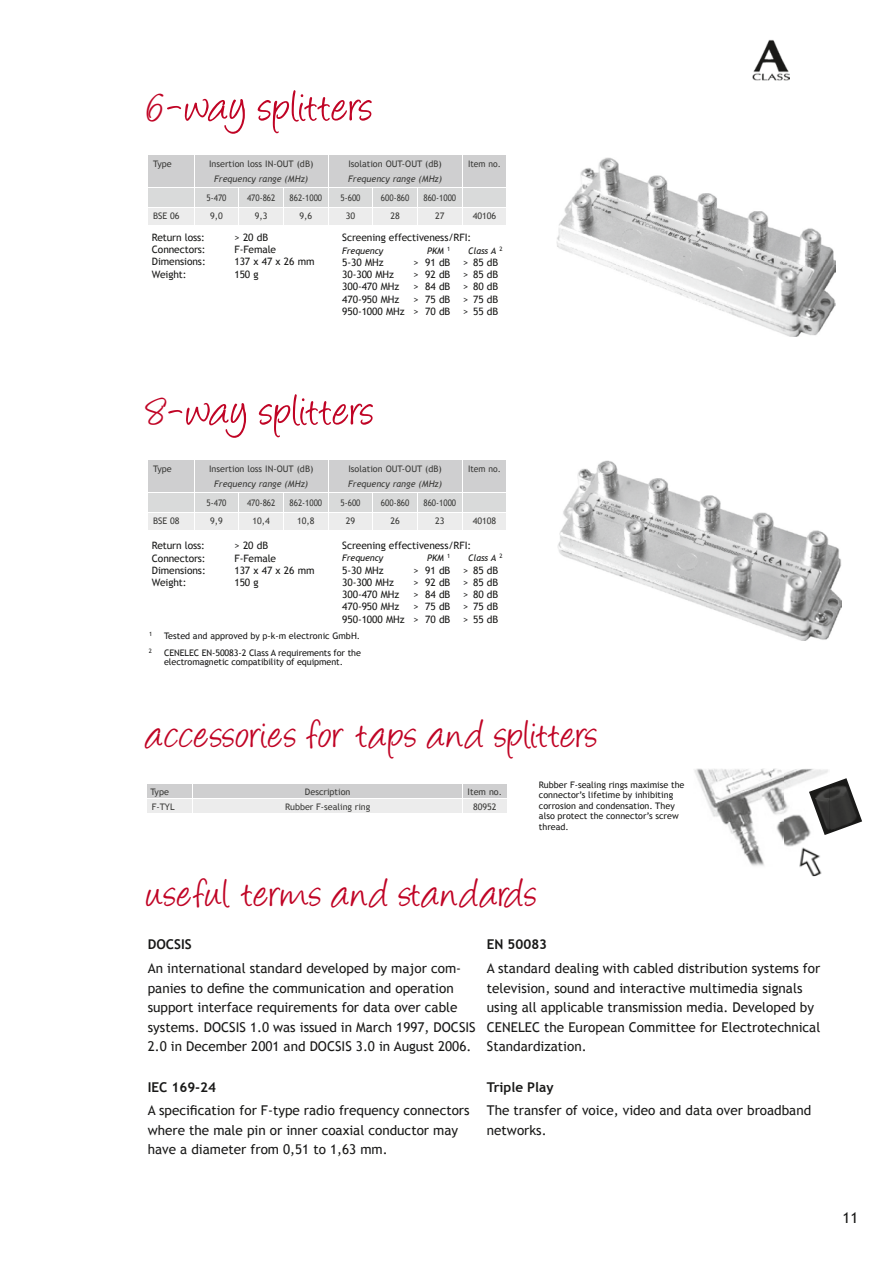
<style>
.page{position:relative;width:893px;height:1263px;background:#fff}
.page>*{position:absolute;margin:0;border:0;box-sizing:border-box;transform-origin:0 0}
.t1{font:51px "Angelina";letter-spacing:.01em;color:#c00425}
.t2{font:45.9px "Angelina";letter-spacing:.03em;color:#c00425}
.t3{font:15px "Trebuchet MS";color:#191918}
.t4{font:13.5px/19.5px "Trebuchet MS";color:#191918}
.t5{font:700 13.5px "Trebuchet MS";color:#191918}
.t6{font:10.2px/12.3px "Trebuchet MS";letter-spacing:-.01em;color:#191918;text-align:right}
.t7{font:9px/10.5px "Trebuchet MS";color:#191918}
.t8{font:9px "Trebuchet MS";color:#3b3b39}
.t9{font:9px "Trebuchet MS";color:#3b3b39;scale:.9 1}
.t10{font:italic 9px "Trebuchet MS";color:#3b3b39}
.t11{font:italic 9px "Trebuchet MS";letter-spacing:-.01em;color:#191918}
.t12{font:9px "Trebuchet MS";color:#3b3b39;scale:.95 1}
.t13{font:6px "Trebuchet MS";color:#191918}
.s1{font-size:45.9px}
</style>
<div class="page">
<svg style="left:148px;top:155px;width:358px;height:70px;background:#dadbdb"></svg>
<svg style="left:148px;top:460px;width:358px;height:70px;background:#dadbdb"></svg>
<img style="left:556px;top:157px;width:280px;height:180px">
<img style="left:558px;top:460px;width:284px;height:180px">
<svg style="left:147px;top:784px;width:360px;height:29px;background:#dededf"></svg>
<img style="left:694px;top:769px;width:134px;height:107px">
<svg style="left:809px;top:778px;width:53px;height:57px"></svg>
<img style="left:830px;top:782px;width:29px;height:49px">
<img style="left:813px;top:788px;width:17px;height:44px">
<img style="left:752px;top:40px;width:37px;height:40px">
<h1 class="t1" style="left:147px;top:85px;width:227px"><span class="s1">6</span>-way splitters</h1>
<p class="t8" style="left:153px;top:158px;width:20px">Type</p>
<p class="t8" style="left:209px;top:158px;width:106px">Insertion loss IN-OUT (dB)</p>
<p class="t10" style="left:214px;top:173px;width:95px">Frequency range (MHz)</p>
<p class="t8" style="left:348px;top:158px;width:95px">Isolation OUT-OUT (dB)</p>
<p class="t10" style="left:348px;top:173px;width:95px">Frequency range (MHz)</p>
<p class="t9" style="left:207px;top:192px;width:24px">5-470</p>
<p class="t9" style="left:247px;top:192px;width:33px">470-862</p>
<p class="t9" style="left:290px;top:192px;width:38px">862-1000</p>
<p class="t9" style="left:341px;top:192px;width:24px">5-600</p>
<p class="t9" style="left:381px;top:192px;width:33px">600-860</p>
<p class="t9" style="left:423px;top:192px;width:38px">860-1000</p>
<p class="t12" style="left:468px;top:158px;width:36px">Item no.</p>
<p class="t8" style="left:153px;top:211px;width:28px">BSE 06</p>
<p class="t8" style="left:210px;top:211px;width:14px">9,0</p>
<p class="t8" style="left:255px;top:211px;width:14px">9,3</p>
<p class="t8" style="left:300px;top:211px;width:14px">9,6</p>
<p class="t8" style="left:346px;top:211px;width:11px">30</p>
<p class="t8" style="left:390px;top:211px;width:11px">28</p>
<p class="t8" style="left:435px;top:211px;width:11px">27</p>
<p class="t8" style="left:473px;top:211px;width:25px">40106</p>
<p class="t6" style="left:152px;top:231px;width:55px">Return loss:</p>
<p class="t6" style="left:234px;top:231px;width:35px">&gt; 20 dB</p>
<p class="t6" style="left:152px;top:244px;width:55px">Connectors:</p>
<p class="t6" style="left:234px;top:244px;width:43px">F-Female</p>
<p class="t6" style="left:152px;top:256px;width:55px">Dimensions:</p>
<p class="t6" style="left:234px;top:256px;width:82px">137 x 47 x 26 mm</p>
<p class="t6" style="left:152px;top:268px;width:36px">Weight:</p>
<p class="t6" style="left:234px;top:268px;width:26px">150 g</p>
<p class="t6" style="left:342px;top:232px;width:130px">Screening effectiveness/RFI:</p>
<p class="t11" style="left:342px;top:245px;width:43px">Frequency</p>
<p class="t11" style="left:427px;top:245px;width:25px">PKM <sup>1</sup></p>
<p class="t11" style="left:468px;top:245px;width:36px">Class A <sup>2</sup></p>
<p class="t6" style="left:342px;top:256px;width:43px">5-30 MHz</p>
<p class="t6" style="left:413px;top:256px;width:86px">&gt; 91 dB &gt; 85 dB</p>
<p class="t6" style="left:342px;top:268px;width:53px">30-300 MHz</p>
<p class="t6" style="left:413px;top:268px;width:86px">&gt; 92 dB &gt; 85 dB</p>
<p class="t6" style="left:342px;top:281px;width:59px">300-470 MHz</p>
<p class="t6" style="left:413px;top:281px;width:86px">&gt; 84 dB &gt; 80 dB</p>
<p class="t6" style="left:342px;top:293px;width:59px">470-950 MHz</p>
<p class="t6" style="left:342px;top:293px;width:157px">&gt; 75 dB &gt; 75 dB<br>950-1000 MHz &gt; 70 dB &gt; 55 dB</p>
<h1 class="t1" style="left:147px;top:389px;width:228px"><span class="s1">8</span>-way splitters</h1>
<p class="t8" style="left:153px;top:463px;width:20px">Type</p>
<p class="t8" style="left:209px;top:463px;width:106px">Insertion loss IN-OUT (dB)</p>
<p class="t10" style="left:214px;top:478px;width:95px">Frequency range (MHz)</p>
<p class="t8" style="left:348px;top:463px;width:95px">Isolation OUT-OUT (dB)</p>
<p class="t10" style="left:348px;top:478px;width:95px">Frequency range (MHz)</p>
<p class="t9" style="left:207px;top:497px;width:24px">5-470</p>
<p class="t9" style="left:247px;top:497px;width:33px">470-862</p>
<p class="t9" style="left:290px;top:497px;width:38px">862-1000</p>
<p class="t9" style="left:341px;top:497px;width:24px">5-600</p>
<p class="t9" style="left:381px;top:497px;width:33px">600-860</p>
<p class="t9" style="left:423px;top:497px;width:38px">860-1000</p>
<p class="t12" style="left:468px;top:463px;width:36px">Item no.</p>
<p class="t8" style="left:153px;top:516px;width:28px">BSE 08</p>
<p class="t8" style="left:210px;top:516px;width:14px">9,9</p>
<p class="t8" style="left:252px;top:516px;width:19px">10,4</p>
<p class="t8" style="left:297px;top:516px;width:19px">10,8</p>
<p class="t8" style="left:346px;top:516px;width:11px">29</p>
<p class="t8" style="left:390px;top:516px;width:11px">26</p>
<p class="t8" style="left:435px;top:516px;width:11px">23</p>
<p class="t8" style="left:473px;top:516px;width:25px">40108</p>
<p class="t6" style="left:152px;top:540px;width:55px">Return loss:</p>
<p class="t6" style="left:234px;top:540px;width:35px">&gt; 20 dB</p>
<p class="t6" style="left:152px;top:552px;width:55px">Connectors:</p>
<p class="t6" style="left:234px;top:552px;width:43px">F-Female</p>
<p class="t6" style="left:152px;top:564px;width:55px">Dimensions:</p>
<p class="t6" style="left:234px;top:564px;width:82px">137 x 47 x 26 mm</p>
<p class="t6" style="left:152px;top:576px;width:36px">Weight:</p>
<p class="t6" style="left:234px;top:576px;width:26px">150 g</p>
<p class="t6" style="left:342px;top:539px;width:130px">Screening effectiveness/RFI:</p>
<p class="t11" style="left:342px;top:553px;width:43px">Frequency</p>
<p class="t11" style="left:427px;top:553px;width:25px">PKM <sup>1</sup></p>
<p class="t11" style="left:468px;top:553px;width:36px">Class A <sup>2</sup></p>
<p class="t6" style="left:342px;top:564px;width:43px">5-30 MHz</p>
<p class="t6" style="left:413px;top:564px;width:86px">&gt; 91 dB &gt; 85 dB</p>
<p class="t6" style="left:342px;top:576px;width:53px">30-300 MHz</p>
<p class="t6" style="left:413px;top:576px;width:86px">&gt; 92 dB &gt; 85 dB</p>
<p class="t6" style="left:342px;top:588px;width:59px">300-470 MHz</p>
<p class="t6" style="left:413px;top:588px;width:86px">&gt; 84 dB &gt; 80 dB</p>
<p class="t6" style="left:342px;top:601px;width:59px">470-950 MHz</p>
<p class="t6" style="left:342px;top:601px;width:157px">&gt; 75 dB &gt; 75 dB<br>950-1000 MHz &gt; 70 dB &gt; 55 dB</p>
<p class="t13" style="left:149px;top:630px;width:5px">1</p>
<p class="t7" style="left:164px;top:630px;width:198px">Tested and approved by p-k-m electronic GmbH.</p>
<p class="t13" style="left:149px;top:648px;width:5px">2</p>
<p class="t7" style="left:164px;top:649px;width:198px;line-height:9px">CENELEC EN-50083-2 Class A requirements for the electromagnetic compatibility of equipment.</p>
<h2 class="t2" style="left:146px;top:715px;width:453px">accessories for taps and splitters</h2>
<p class="t8" style="left:150px;top:786px;width:20px">Type</p>
<p class="t8" style="left:305px;top:786px;width:47px">Description</p>
<p class="t8" style="left:468px;top:786px;width:36px">Item no.</p>
<p class="t8" style="left:152px;top:801px;width:24px">F-TYL</p>
<p class="t8" style="left:285px;top:801px;width:87px">Rubber F-sealing ring</p>
<p class="t8" style="left:473px;top:801px;width:25px">80952</p>
<p class="t7" style="left:539px;top:779px;width:147px">Rubber F-sealing rings maximise the connector’s lifetime by inhibiting corrosion and condensation. They also protect the connector’s screw thread.</p>
<h2 class="t2" style="left:147px;top:874px;width:392px">useful terms and standards</h2>
<p class="t5" style="left:487px;top:936px;width:62px">EN 50083</p>
<p class="t4" style="left:487px;top:959px;width:335px">A standard dealing with cabled distribution systems for television, sound and interactive multimedia signals using all applicable transmission media. Developed by CENELEC the European Committee for Electrotechnical Standardization.</p>
<p class="t5" style="left:487px;top:1078px;width:68px">Triple Play</p>
<p class="t4" style="left:487px;top:1101px;width:326px">The transfer of voice, video and data over broadband networks.</p>
<p class="t5" style="left:148px;top:936px;width:45px">DOCSIS</p>
<p class="t4" style="left:148px;top:959px;width:329px">An international standard developed by major com&shy;panies to define the communication and operation support interface requirements for data over cable systems. DOCSIS 1.0 was issued in March 1997, DOCSIS 2.0 in December 2001 and DOCSIS 3.0 in August 2006.</p>
<p class="t5" style="left:148px;top:1078px;width:70px">IEC 169-24</p>
<p class="t4" style="left:148px;top:1101px;width:323px">A specification for F-type radio frequency connectors where the male pin or inner coaxial conductor may have a diameter from 0,51 to 1,63 mm.</p>
<p class="t3" style="left:842px;top:1209px;width:17px">11</p>
</div>
